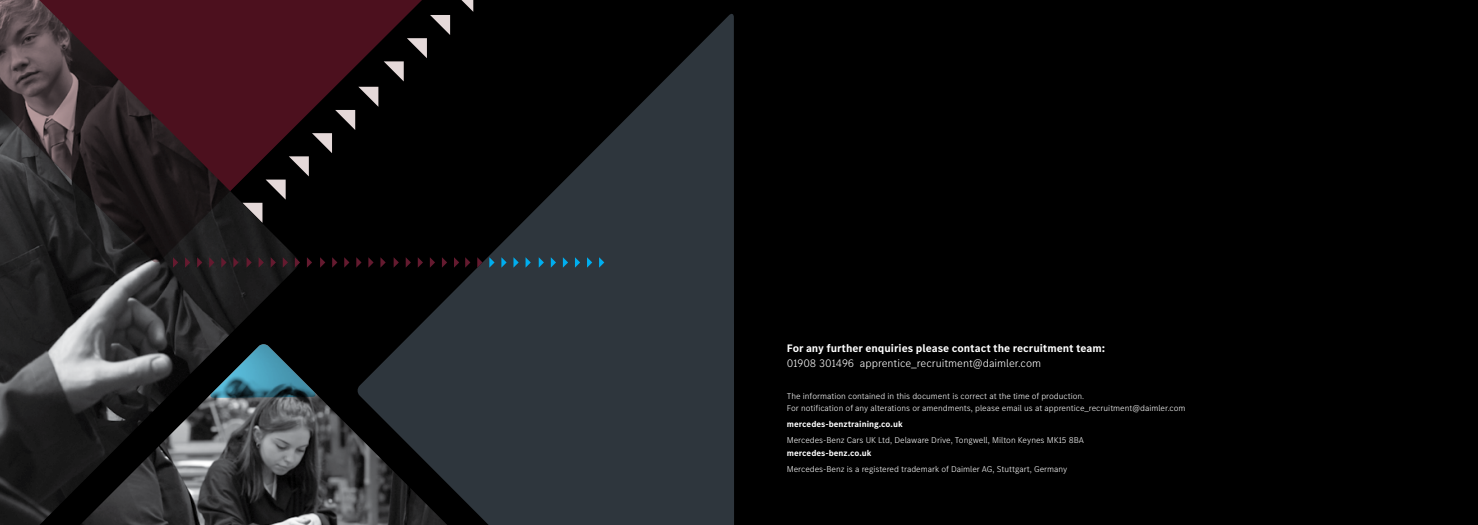
<style>
.page{position:relative;width:1478px;height:525px;background:#fff}
.page>*{position:absolute;margin:0;border:0;box-sizing:border-box;transform-origin:0 0}
.t1{font:700 11.25px "MB Corpo S Text";color:#fff}
.t2{font:300 11.25px "MB Corpo S Text";color:#fff}
.t3{font:300 8.75px/12.5px "MB Corpo S Text";color:#fff}
.t4{font:700 8.75px "MB Corpo S Text";color:#fff}
</style>
<div class="page">
<div style="left:0;top:0;width:1478px;height:524px;background:#000"></div>
<img style="left:0;top:263px;width:297px;height:261px">
<svg style="left:368px;top:14px;width:366px;height:510px;fill:#2e363d"></svg>
<img style="left:80px;top:344px;width:367px;height:180px">
<svg style="left:209px;top:343px;width:108px;height:54px"></svg>
<svg style="left:0;top:0;width:556px;height:263px"></svg>
<svg style="left:173px;top:257px;width:5px;height:10px"></svg>
<svg style="left:185px;top:257px;width:5px;height:10px"></svg>
<svg style="left:197px;top:257px;width:5px;height:10px"></svg>
<svg style="left:209px;top:257px;width:5px;height:10px"></svg>
<svg style="left:221px;top:257px;width:5px;height:10px"></svg>
<svg style="left:233px;top:257px;width:6px;height:10px"></svg>
<svg style="left:246px;top:257px;width:6px;height:10px"></svg>
<svg style="left:259px;top:257px;width:5px;height:10px"></svg>
<svg style="left:271px;top:257px;width:5px;height:10px"></svg>
<svg style="left:283px;top:257px;width:5px;height:10px"></svg>
<svg style="left:295px;top:257px;width:5px;height:10px"></svg>
<svg style="left:307px;top:257px;width:5px;height:10px"></svg>
<svg style="left:320px;top:257px;width:5px;height:10px"></svg>
<svg style="left:332px;top:257px;width:5px;height:10px"></svg>
<svg style="left:344px;top:257px;width:5px;height:10px"></svg>
<svg style="left:356px;top:257px;width:5px;height:10px"></svg>
<svg style="left:368px;top:257px;width:5px;height:10px"></svg>
<svg style="left:380px;top:257px;width:6px;height:10px"></svg>
<svg style="left:394px;top:257px;width:5px;height:10px"></svg>
<svg style="left:406px;top:257px;width:5px;height:10px"></svg>
<svg style="left:418px;top:257px;width:5px;height:10px"></svg>
<svg style="left:430px;top:257px;width:5px;height:10px"></svg>
<svg style="left:442px;top:257px;width:5px;height:10px"></svg>
<svg style="left:454px;top:257px;width:5px;height:10px"></svg>
<svg style="left:465px;top:257px;width:5px;height:10px"></svg>
<svg style="left:477px;top:257px;width:5px;height:10px"></svg>
<svg style="left:489px;top:257px;width:5px;height:10px"></svg>
<svg style="left:501px;top:257px;width:5px;height:10px"></svg>
<svg style="left:513px;top:257px;width:6px;height:10px"></svg>
<svg style="left:525px;top:257px;width:6px;height:10px"></svg>
<svg style="left:539px;top:257px;width:5px;height:10px"></svg>
<svg style="left:551px;top:257px;width:5px;height:10px"></svg>
<svg style="left:563px;top:257px;width:5px;height:10px"></svg>
<svg style="left:575px;top:257px;width:5px;height:10px"></svg>
<svg style="left:587px;top:257px;width:5px;height:10px"></svg>
<svg style="left:599px;top:257px;width:5px;height:10px"></svg>
<svg style="left:242px;top:87px;width:136px;height:136px"></svg>
<svg style="left:384px;top:15px;width:66px;height:66px"></svg>
<svg style="left:461px;top:0;width:12px;height:12px"></svg>
<p class="t1" style="left:787px;top:340px;width:320px">For any further enquiries please contact the recruitment team:</p>
<p class="t2" style="left:787px;top:355px;width:256px">01908 301496 apprentice_recruitment@daimler.com</p>
<p class="t3" style="left:787px;top:389px;width:400px">The information contained in this document is correct at the time of production.<br>For notification of any alterations or amendments, please email us at apprentice_recruitment@daimler.com</p>
<p class="t4" style="left:787px;top:418px;width:117px">mercedes-benztraining.co.uk</p>
<p class="t3" style="left:787px;top:433px;width:298px">Mercedes‑ Benz Cars UK Ltd, Delaware Drive, Tongwell, Milton Keynes MK15 8BA</p>
<p class="t4" style="left:787px;top:447px;width:86px">mercedes-benz.co.uk</p>
<p class="t3" style="left:787px;top:462px;width:282px">Mercedes‑ Benz is a registered trademark of Daimler AG, Stuttgart, Germany</p>
</div>
